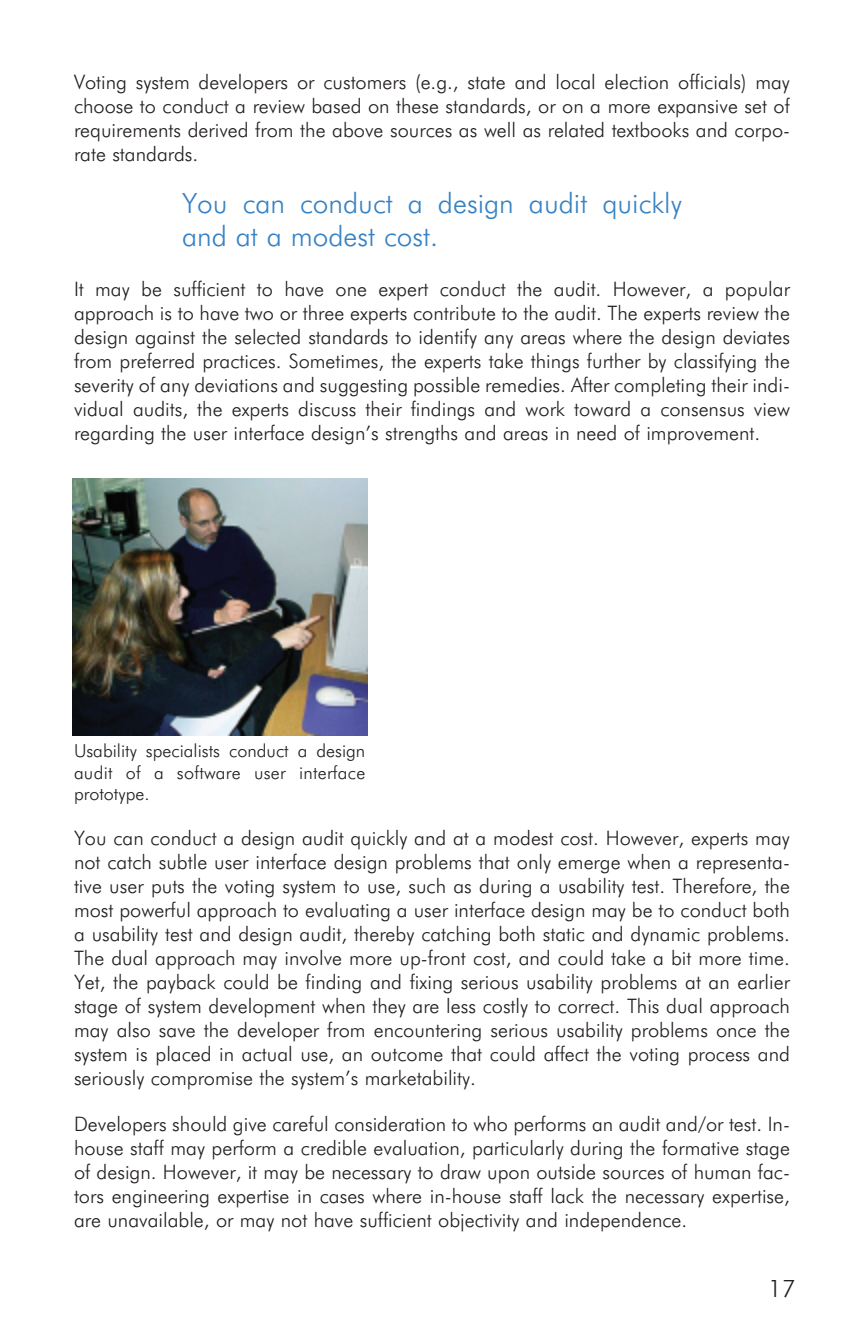
<style>
.page{position:relative;width:864px;height:1332px;background:#fff}
.page>*{position:absolute;margin:0;border:0;box-sizing:border-box;transform-origin:0 0}
.t1{font:300 28px/33.6px "Futura BT";color:#3782c4}
.t2{font:300 24px "Futura BT";color:#231f20}
.t3{font:300 20px/24px "Futura BT";color:#231f20;text-align:justify}
.t4{font:300 18px/21.6px "Futura BT";letter-spacing:.015em;color:#231f20;text-align:justify}
</style>
<div class="page">
<img style="left:72px;top:478px;width:295px;height:257px">
<p class="t3" style="left:74px;top:70px;width:718px">Voting system developers or customers (e.g., state and local election officials) may choose to conduct a review based on these standards, or on a more expansive set of requirements derived from the above sources as well as related textbooks and corpo&shy;rate standards.</p>
<h1 class="t1" style="left:182px;top:186px;width:501px">You can conduct a design audit quickly and at a modest cost.</h1>
<p class="t3" style="left:74px;top:277px;width:718px">It may be sufficient to have one expert conduct the audit. However, a popular approach is to have two or three experts contribute to the audit. The experts review the design against the selected standards to identify any areas where the design deviates from preferred practices. Sometimes, the experts take things further by classifying the severity of any deviations and suggesting possible remedies. After completing their indi&shy;vidual audits, the experts discuss their findings and work toward a consensus view regarding the user interface design’s strengths and areas in need of improvement.</p>
<p class="t4" style="left:74px;top:740px;width:293px">Usability specialists conduct a design audit of a software user interface prototype.</p>
<p class="t3" style="left:74px;top:826px;width:718px">You can conduct a design audit quickly and at a modest cost. However, experts may not catch subtle user interface design problems that only emerge when a representa&shy;tive user puts the voting system to use, such as during a usability test. Therefore, the most powerful approach to evaluating a user interface design may be to conduct both a usability test and design audit, thereby catching both static and dynamic problems.<br>The dual approach may involve more up-front cost, and could take a bit more time.<br>Yet, the payback could be finding and fixing serious usability problems at an earlier stage of system development when they are less costly to correct. This dual approach may also save the developer from encountering serious usability problems once the system is placed in actual use, an outcome that could affect the voting process and seriously compromise the system’s marketability.</p>
<p class="t3" style="left:74px;top:1112px;width:718px">Developers should give careful consideration to who performs an audit and/or test. In&shy;house staff may perform a credible evaluation, particularly during the formative stage of design. However, it may be necessary to draw upon outside sources of human fac&shy;tors engineering expertise in cases where in-house staff lack the necessary expertise, are unavailable, or may not have sufficient objectivity and independence.</p>
<p class="t2" style="left:768px;top:1275px;width:29px">17</p>
</div>
